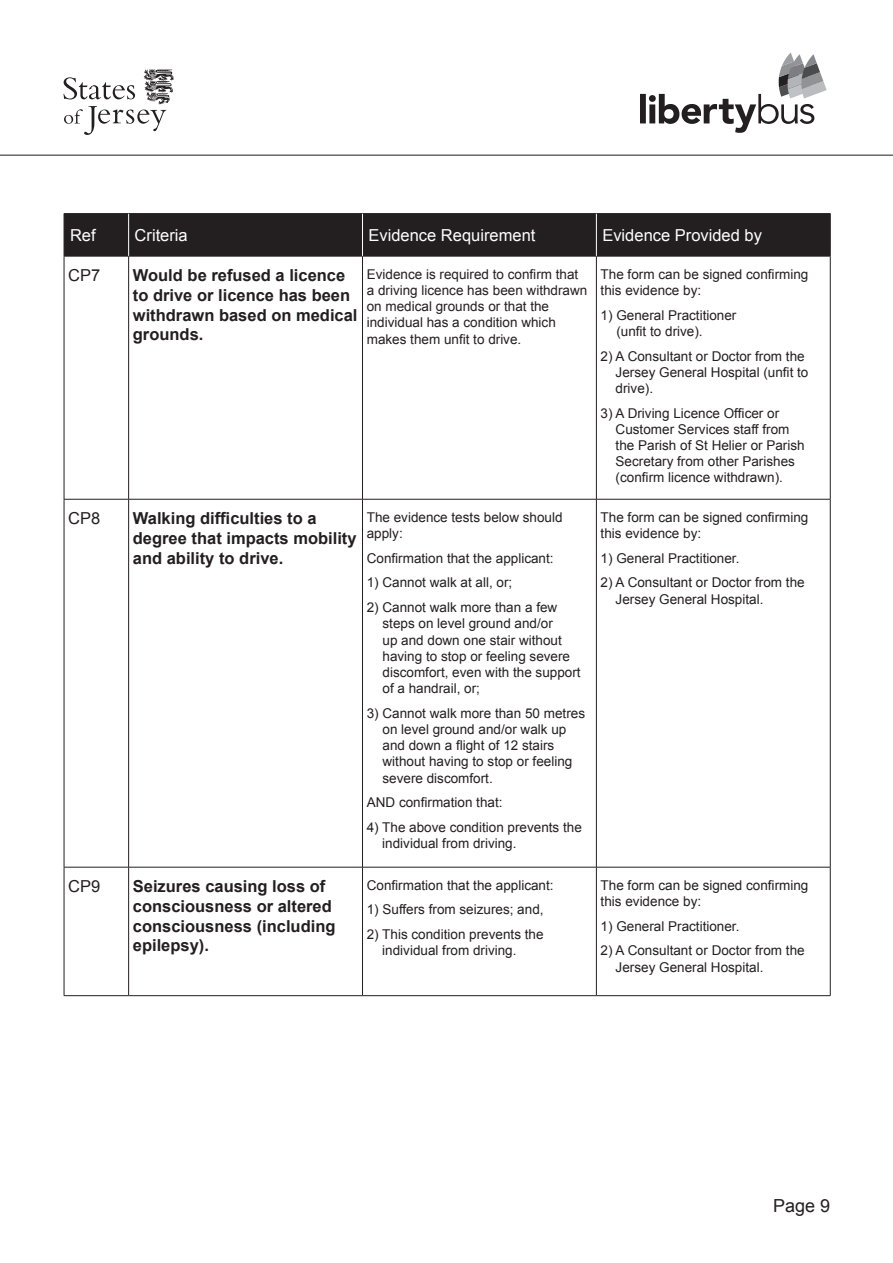
<style>
.page{position:relative;width:893px;height:1263px;background:#fff}
.page>*{position:absolute;margin:0;border:0;box-sizing:border-box;transform-origin:0 0}
.t1{font:18px "Arial";color:#231f20}
.t2{font:700 16.5px/19.8px "Arial";color:#231f20}
.t3{font:16.5px "Arial";color:#fff}
.t4{font:16.5px "Arial";color:#231f20}
.t5{font:13.5px/16.2px "Arial";color:#231f20}
</style>
<div class="page">
<svg style="left:640px;top:52px;width:187px;height:81px"></svg>
<svg style="left:64px;top:69px;width:110px;height:66px"></svg>
<div style="left:65px;top:214px;width:765px;height:42px;background:#231f20"></div>
<hr style="left:64px;top:213px;width:65px;height:1px;background:#231f20">
<hr style="left:64px;top:214px;width:1px;height:42px;background:#231f20">
<hr style="left:129px;top:213px;width:233px;height:1px;background:#231f20">
<hr style="left:362px;top:213px;width:234px;height:1px;background:#231f20">
<hr style="left:596px;top:213px;width:234px;height:1px;background:#231f20">
<hr style="left:830px;top:214px;width:1px;height:42px;background:#231f20">
<hr style="left:64px;top:256px;width:65px;height:1px;background:#231f20">
<hr style="left:64px;top:256px;width:1px;height:243px;background:#231f20">
<hr style="left:129px;top:256px;width:233px;height:1px;background:#231f20">
<hr style="left:128px;top:256px;width:1px;height:243px;background:#231f20">
<hr style="left:362px;top:256px;width:234px;height:1px;background:#231f20">
<hr style="left:362px;top:256px;width:1px;height:243px;background:#231f20">
<hr style="left:596px;top:256px;width:234px;height:1px;background:#231f20">
<hr style="left:596px;top:256px;width:1px;height:243px;background:#231f20">
<hr style="left:830px;top:256px;width:1px;height:243px;background:#231f20">
<hr style="left:64px;top:499px;width:65px;height:1px;background:#231f20">
<hr style="left:64px;top:499px;width:1px;height:368px;background:#231f20">
<hr style="left:129px;top:499px;width:233px;height:1px;background:#231f20">
<hr style="left:128px;top:499px;width:1px;height:368px;background:#231f20">
<hr style="left:362px;top:499px;width:234px;height:1px;background:#231f20">
<hr style="left:362px;top:499px;width:1px;height:368px;background:#231f20">
<hr style="left:596px;top:499px;width:234px;height:1px;background:#231f20">
<hr style="left:596px;top:499px;width:1px;height:368px;background:#231f20">
<hr style="left:830px;top:499px;width:1px;height:368px;background:#231f20">
<hr style="left:64px;top:867px;width:65px;height:1px;background:#231f20">
<hr style="left:64px;top:867px;width:1px;height:128px;background:#231f20">
<hr style="left:129px;top:867px;width:233px;height:1px;background:#231f20">
<hr style="left:128px;top:867px;width:1px;height:128px;background:#231f20">
<hr style="left:362px;top:867px;width:234px;height:1px;background:#231f20">
<hr style="left:362px;top:867px;width:1px;height:128px;background:#231f20">
<hr style="left:596px;top:867px;width:234px;height:1px;background:#231f20">
<hr style="left:596px;top:867px;width:1px;height:128px;background:#231f20">
<hr style="left:830px;top:867px;width:1px;height:128px;background:#231f20">
<hr style="left:64px;top:995px;width:65px;height:1px;background:#231f20">
<hr style="left:129px;top:995px;width:233px;height:1px;background:#231f20">
<hr style="left:362px;top:995px;width:234px;height:1px;background:#231f20">
<hr style="left:596px;top:995px;width:234px;height:1px;background:#231f20">
<hr style="left:128px;top:214px;width:1px;height:42px;background:#fff">
<hr style="left:362px;top:214px;width:1px;height:42px;background:#fff">
<hr style="left:596px;top:214px;width:1px;height:42px;background:#fff">
<hr style="left:0;top:155px;width:893px;height:1px;background:#231f20">
<p class="t3" style="left:70px;top:224px;width:27px">Ref</p>
<p class="t3" style="left:135px;top:224px;width:55px">Criteria</p>
<p class="t3" style="left:368px;top:224px;width:168px">Evidence Requirement</p>
<p class="t3" style="left:602px;top:224px;width:161px">Evidence Provided by</p>
<p class="t4" style="left:68px;top:264px;width:34px">CP7</p>
<p class="t2" style="left:133px;top:266px;width:226px">Would be refused a licence to drive or licence has been withdrawn based on medical grounds.</p>
<p class="t5" style="left:367px;top:266px;width:222px">Evidence is required to confirm that a driving licence has been withdrawn on medical grounds or that the individual has a condition which makes them unfit to drive.</p>
<p class="t5" style="left:601px;top:266px;width:209px">The form can be signed confirming this evidence by:</p>
<p class="t5" style="left:616px;top:307px;width:122px;text-indent:-16px">1) General Practitioner (unfit to drive).</p>
<p class="t5" style="left:616px;top:348px;width:194px;text-indent:-15px">2) A Consultant or Doctor from the<br>Jersey General Hospital (unfit to drive).</p>
<p class="t5" style="left:616px;top:405px;width:191px;text-indent:-15px">3) A Driving Licence Officer or<br>Customer Services staff from the Parish of St Helier or Parish<br>Secretary from other Parishes (confirm licence withdrawn).</p>
<p class="t4" style="left:68px;top:507px;width:34px">CP8</p>
<p class="t2" style="left:133px;top:509px;width:225px">Walking difficulties to a degree that impacts mobility and ability to drive.</p>
<p class="t5" style="left:367px;top:509px;width:197px">The evidence tests below should apply:</p>
<p class="t5" style="left:367px;top:550px;width:188px">Confirmation that the applicant:</p>
<p class="t5" style="left:367px;top:575px;width:147px">1) Cannot walk at all, or;</p>
<p class="t5" style="left:382px;top:599px;width:200px;text-indent:-16px">2) Cannot walk more than a few steps on level ground and/or<br>up and down one stair without having to stop or feeling severe discomfort, even with the support of a handrail, or;</p>
<p class="t5" style="left:382px;top:705px;width:204px;text-indent:-16px">3) Cannot walk more than 50 metres on level ground and/or walk up and down a flight of 12 stairs without having to stop or feeling severe discomfort.</p>
<p class="t5" style="left:367px;top:795px;width:137px">AND confirmation that:</p>
<p class="t5" style="left:382px;top:819px;width:201px;text-indent:-16px">4) The above condition prevents the individual from driving.</p>
<p class="t4" style="left:68px;top:875px;width:34px">CP9</p>
<p class="t2" style="left:133px;top:877px;width:204px">Seizures causing loss of consciousness or altered consciousness (including epilepsy).</p>
<p class="t5" style="left:367px;top:877px;width:188px">Confirmation that the applicant:</p>
<p class="t5" style="left:367px;top:902px;width:178px">1) Suffers from seizures; and,</p>
<p class="t5" style="left:382px;top:926px;width:163px;text-indent:-16px">2) This condition prevents the individual from driving.</p>
<p class="t5" style="left:601px;top:509px;width:209px">The form can be signed confirming this evidence by:</p>
<p class="t5" style="left:601px;top:550px;width:140px">1) General Practitioner.</p>
<p class="t5" style="left:616px;top:575px;width:191px;text-indent:-15px">2) A Consultant or Doctor from the<br>Jersey General Hospital.</p>
<p class="t5" style="left:601px;top:877px;width:209px">The form can be signed confirming this evidence by:</p>
<p class="t5" style="left:601px;top:918px;width:140px">1) General Practitioner.</p>
<p class="t5" style="left:616px;top:943px;width:191px;text-indent:-15px">2) A Consultant or Doctor from the<br>Jersey General Hospital.</p>
<h1 class="t1" style="left:773px;top:1194px;width:59px">Page 9</h1>
</div>
